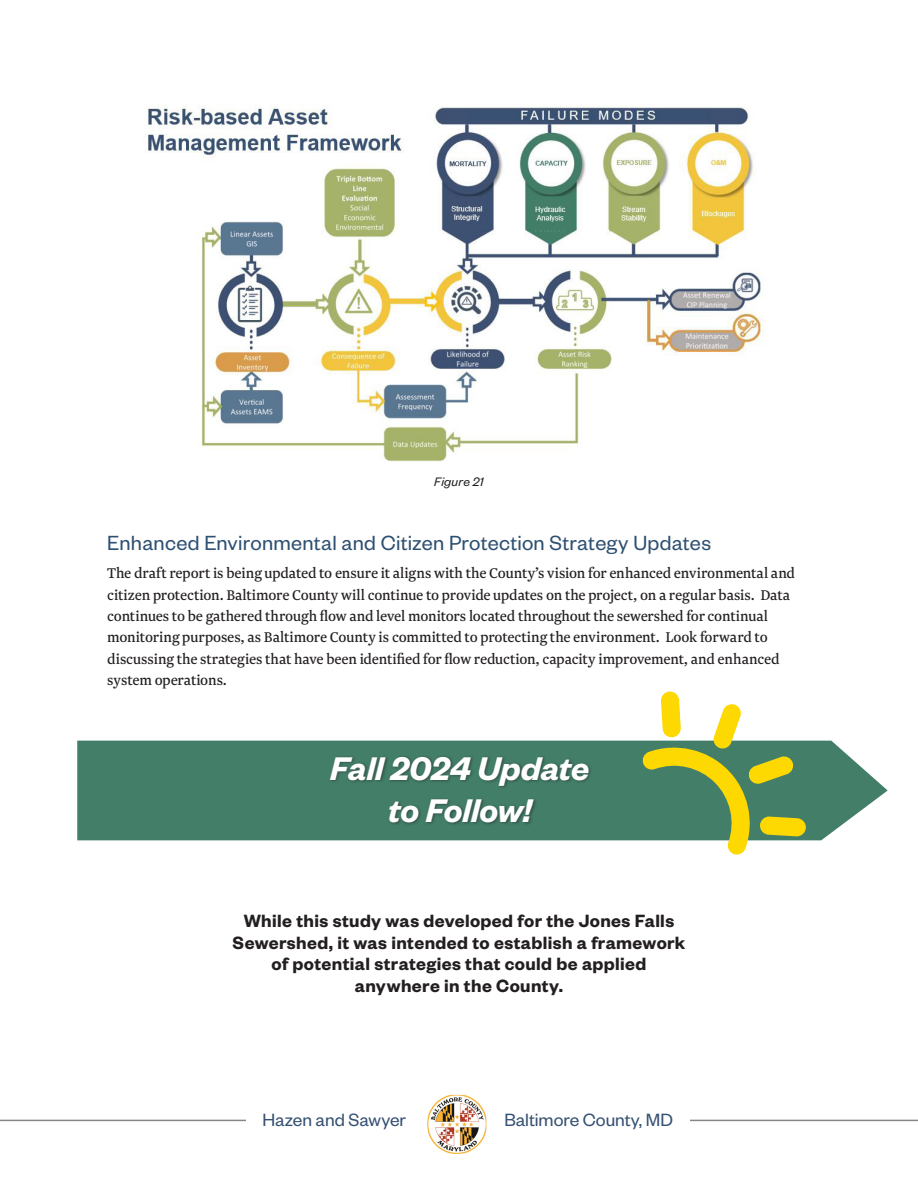
<style>
.page{position:relative;width:918px;height:1188px;background:#fff}
.page>*{position:absolute;margin:0;border:0;box-sizing:border-box;transform-origin:0 0}
.HZ_Callout_Large_Serif_Bold_italic{font:italic 600 36px/42px "Founders Grotesk";letter-spacing:-.005em;color:#fff;text-align:center}
.HZ_Heading_1_sans{font:22.5px "Founders Grotesk";letter-spacing:.01em;color:#2e5072}
.HZ_Callout_Large_Sans{font:600 19.5px/21.3px "Founders Grotesk";letter-spacing:.02em;color:#231f20;text-align:center}
.HZ_Footer_-_front_pg{font:19.5px "Founders Grotesk";color:#365173}
.HZ_Body_Copy_Left_Align{font:16.5px/21.3px "Newzald";letter-spacing:-.005em;color:#231f20}
.HZ_Caption{font:italic 13.5px "Founders Grotesk";letter-spacing:.025em;color:#231f20}
</style>
<div class="page">
<svg style="left:77px;top:741px;width:811px;height:99px;background:#4e8672"></svg>
<img style="left:148px;top:105px;width:616px;height:357px">
<div style="left:328px;top:755px;width:264px;height:71px;background:#231f20;opacity:.5"></div>
<svg style="left:643px;top:692px;width:163px;height:163px"></svg>
<hr style="left:690px;top:1120px;width:228px;height:1px;background:#848789">
<img style="left:427px;top:1095px;width:59px;height:59px">
<div style="left:419px;top:1086px;width:76px;height:76px;border:3px solid #fff;border-radius:50%"></div>
<hr style="left:0;top:1120px;width:246px;height:1px;background:#848789">
<p class="HZ_Caption" style="left:434px;top:473px;width:51px">Figure 21</p>
<p class="HZ_Heading_1_sans" style="left:107px;top:529px;width:605px">Enhanced Environmental and Citizen Protection Strategy Updates</p>
<p class="HZ_Body_Copy_Left_Align" style="left:107px;top:562px;width:689px">The draft report is being updated to ensure it aligns with the County’s vision for enhanced environmental and citizen protection. Baltimore County will continue to provide updates on the project, on a regular basis. Data continues to be gathered through flow and level monitors located throughout the sewershed for continual monitoring purposes, as Baltimore County is committed to protecting the environment. Look forward to discussing the strategies that have been identified for flow reduction, capacity improvement, and enhanced system operations.</p>
<p class="HZ_Callout_Large_Serif_Bold_italic" style="left:330px;top:746px;width:261px">Fall 2024 Update to Follow!</p>
<p class="HZ_Callout_Large_Sans" style="left:233px;top:910px;width:454px">While this study was developed for the Jones Falls Sewershed, it was intended to establish a framework of potential strategies that could be applied anywhere in the County.</p>
<p class="HZ_Footer_-_front_pg" style="left:262px;top:1108px;width:145px">Hazen and Sawyer</p>
<p class="HZ_Footer_-_front_pg" style="left:504px;top:1108px;width:170px">Baltimore County, MD</p>
</div>
